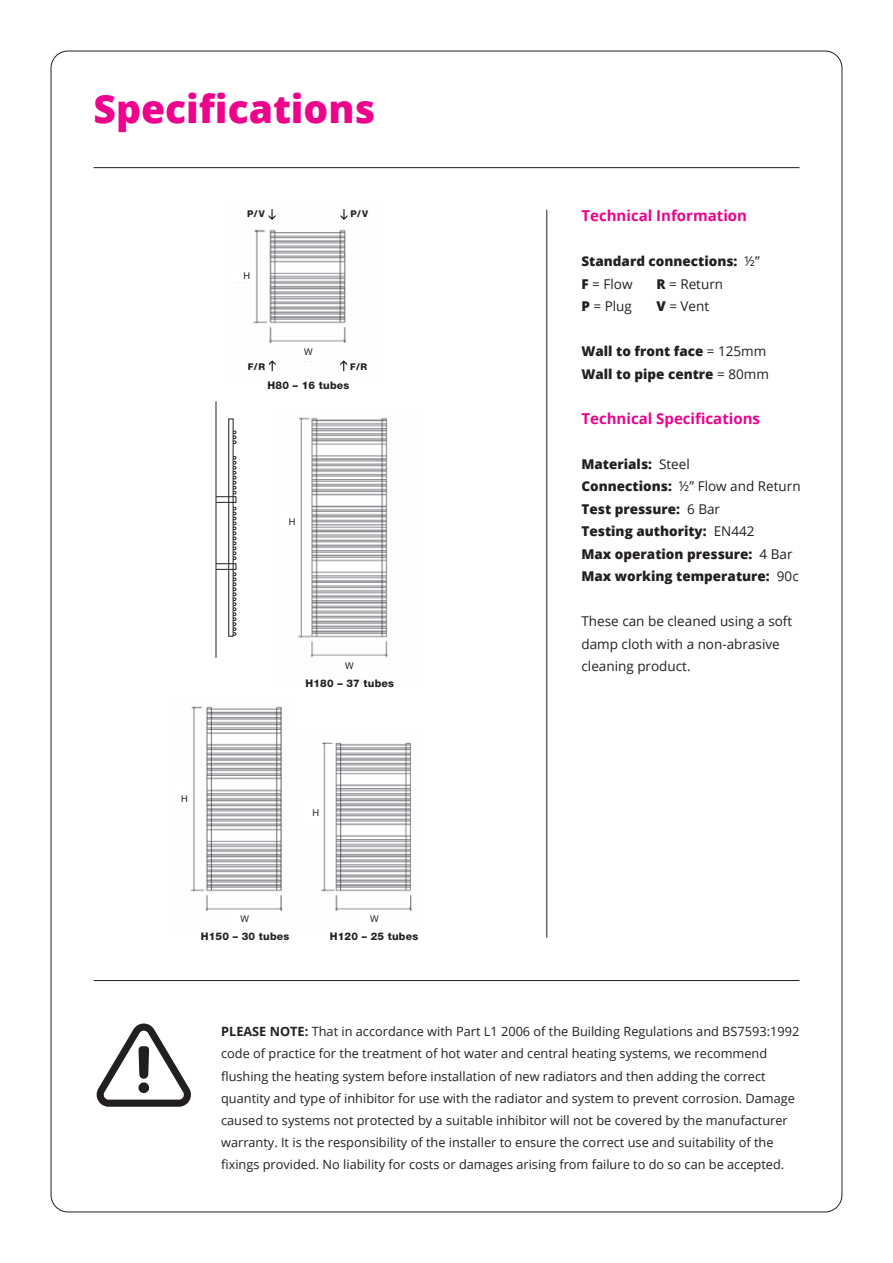
<style>
.page{position:relative;width:893px;height:1263px;background:#fff}
.page>*{position:absolute;margin:0;border:0;box-sizing:border-box;transform-origin:0 0}
.t1{font:800 39px "Open Sans";color:#ed028c}
.t2{font:700 15px "Open Sans";color:#ed028c}
.t3{font:800 13.5px "Open Sans";color:#231f20}
.t4{font:13.5px/22.5px "Open Sans";color:#231f20}
.t5{font:12.75px/22.2px "Open Sans";color:#231f20}
.t6{font:800 10.5px "Helvetica Neue LT Pro";letter-spacing:.02em;color:#231f20}
.t7{font:800 9.3px "Helvetica Neue LT Pro";color:#231f20}
.t8{font:9.3px "Helvetica Neue LT Pro";color:#231f20}
.s1{font-weight:400}
.s2{font-weight:800}
.s3{font-weight:700}
</style>
<div class="page">
<svg style="left:96px;top:1023px;width:95px;height:84px"></svg>
<hr style="left:94px;top:980px;width:705px;height:1px;background:#231f20">
<hr style="left:94px;top:167px;width:705px;height:1px;background:#231f20">
<hr style="left:546px;top:210px;width:1px;height:728px;background:#231f20">
<img style="left:321px;top:742px;width:91px;height:170px">
<img style="left:237px;top:215px;width:111px;height:157px">
<img style="left:297px;top:417px;width:91px;height:241px">
<img style="left:190px;top:706px;width:93px;height:205px">
<div style="left:216px;top:496px;width:20px;height:7px;border:1px solid #231f20"></div>
<div style="left:216px;top:563px;width:20px;height:7px;border:1px solid #231f20"></div>
<div style="left:228px;top:419px;width:5px;height:217px;border:1px solid #231f20"></div>
<svg style="left:233px;top:430px;width:4px;height:14px"></svg>
<svg style="left:233px;top:456px;width:4px;height:38px"></svg>
<svg style="left:233px;top:507px;width:4px;height:53px"></svg>
<svg style="left:233px;top:572px;width:4px;height:64px"></svg>
<hr style="left:216px;top:401px;width:1px;height:257px;background:#231f20">
<div style="left:233px;top:268px;width:18px;height:14px;background:#fff"></div>
<div style="left:173px;top:784px;width:18px;height:21px;background:#fff"></div>
<div style="left:298px;top:800px;width:25px;height:27px;background:#fff"></div>
<div style="left:297px;top:345px;width:27px;height:16px;background:#fff"></div>
<div style="left:337px;top:657px;width:25px;height:19px;background:#fff"></div>
<svg style="left:269px;top:209px;width:6px;height:11px"></svg>
<svg style="left:341px;top:209px;width:6px;height:11px"></svg>
<svg style="left:269px;top:360px;width:7px;height:11px"></svg>
<svg style="left:340px;top:360px;width:7px;height:11px"></svg>
<p class="t1" style="left:94px;top:80px;width:283px">Specifications</p>
<p class="t7" style="left:247px;top:208px;width:19px">P/V</p>
<p class="t7" style="left:350px;top:208px;width:19px">P/V</p>
<p class="t8" style="left:244px;top:270px;width:8px">H</p>
<p class="t8" style="left:304px;top:346px;width:10px">W</p>
<p class="t7" style="left:248px;top:361px;width:19px">F/R</p>
<p class="t7" style="left:350px;top:361px;width:19px">F/R</p>
<p class="t6" style="left:268px;top:379px;width:83px">H80 – 16 tubes</p>
<p class="t8" style="left:289px;top:516px;width:8px">H</p>
<p class="t8" style="left:345px;top:660px;width:10px">W</p>
<p class="t6" style="left:305px;top:677px;width:90px">H180 – 37 tubes</p>
<p class="t8" style="left:181px;top:794px;width:8px">H</p>
<p class="t8" style="left:312px;top:807px;width:8px">H</p>
<p class="t8" style="left:240px;top:913px;width:10px">W</p>
<p class="t8" style="left:370px;top:913px;width:10px">W</p>
<p class="t6" style="left:201px;top:929px;width:90px">H150 – 30 tubes</p>
<p class="t6" style="left:330px;top:929px;width:90px">H120 – 25 tubes</p>
<p class="t2" style="left:581px;top:205px;width:167px">Technical Information</p>
<p class="t3" style="left:581px;top:251px;width:180px">Standard connections: <span class="s1">½”</span></p>
<p class="t4" style="left:581px;top:272px;width:53px"><span class="s2">F</span> = Flow</p>
<p class="t4" style="left:656px;top:272px;width:68px"><span class="s2">R</span> = Return</p>
<p class="t4" style="left:581px;top:295px;width:52px"><span class="s2">P</span> = Plug</p>
<p class="t4" style="left:656px;top:295px;width:54px"><span class="s2">V</span> = Vent</p>
<p class="t3" style="left:581px;top:341px;width:186px">Wall to front face <span class="s1">= 125mm</span></p>
<p class="t3" style="left:581px;top:364px;width:189px">Wall to pipe centre <span class="s1">= 80mm</span></p>
<p class="t2" style="left:581px;top:408px;width:180px">Technical Specifications</p>
<p class="t3" style="left:581px;top:454px;width:110px">Materials: <span class="s1">Steel</span></p>
<p class="t4" style="left:581px;top:475px;width:221px"><span class="s2">Connections:</span> ½” Flow and Return</p>
<p class="t3" style="left:581px;top:499px;width:140px">Test pressure: <span class="s1">6 Bar</span></p>
<p class="t3" style="left:581px;top:521px;width:175px">Testing authority: <span class="s1">EN442</span></p>
<p class="t3" style="left:581px;top:544px;width:212px">Max operation pressure: <span class="s1">4 Bar</span></p>
<p class="t3" style="left:581px;top:566px;width:219px">Max working temperature: <span class="s1">90c</span></p>
<p class="t4" style="left:581px;top:610px;width:212px">These can be cleaned using a soft damp cloth with a non-abrasive cleaning product.</p>
<p class="t5" style="left:221px;top:1020px;width:580px"><span class="s3">PLEASE NOTE:</span> That in accordance with Part L1 2006 of the Building Regulations and BS7593:1992 code of practice for the treatment of hot water and central heating systems, we recommend flushing the heating system before installation of new radiators and then adding the correct quantity and type of inhibitor for use with the radiator and system to prevent corrosion. Damage caused to systems not protected by a suitable inhibitor will not be covered by the manufacturer warranty. It is the responsibility of the installer to ensure the correct use and suitability of the fixings provided. No liability for costs or damages arising from failure to do so can be accepted.</p>
</div>
